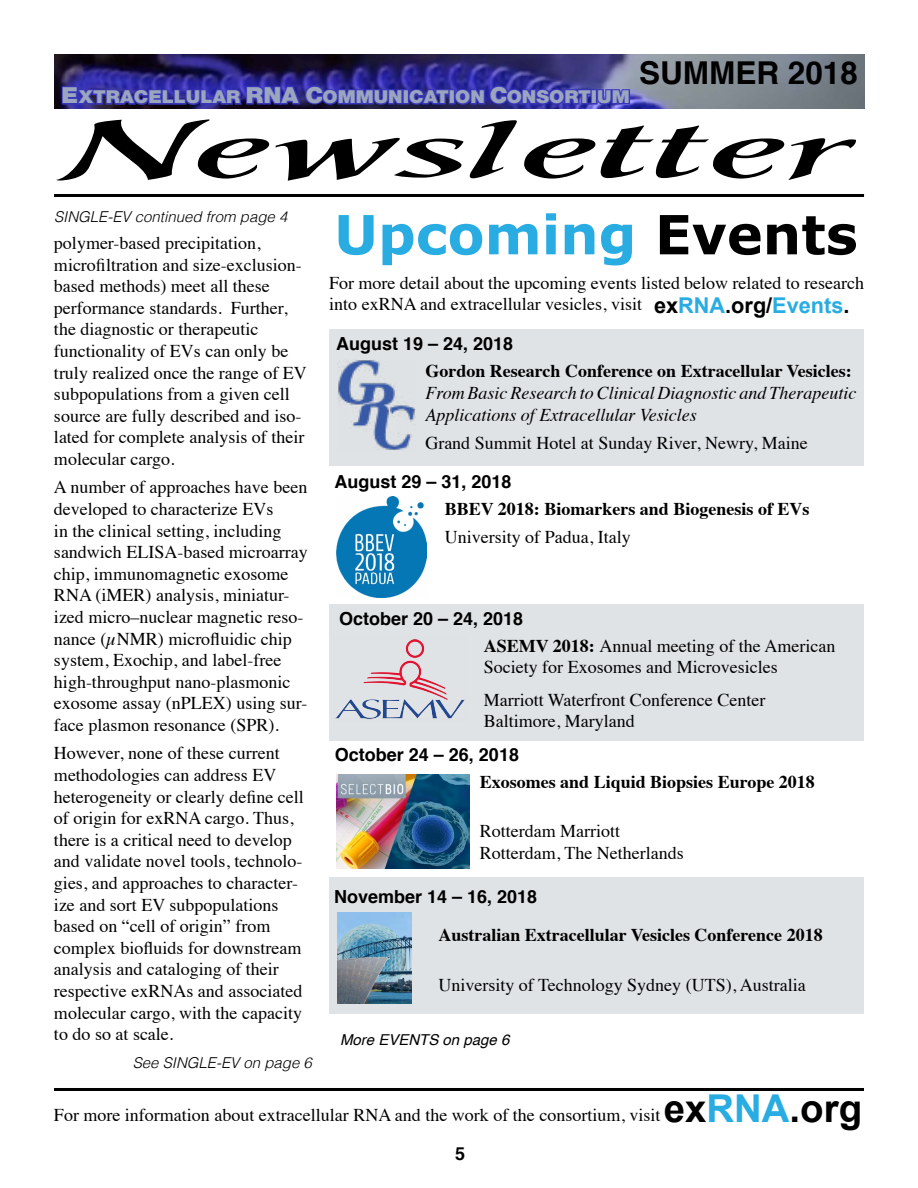
<style>
.page{position:relative;width:918px;height:1188px;background:#fff}
.page>*{position:absolute;margin:0;border:0;box-sizing:border-box;transform-origin:0 0}
.t1{font:700 84.75px "Mathematica 5";color:#000;scale:1.88 1}
.t2{font:700 54px "Verdana";color:#28ace2}
.t3{font:700 38.4px "Arial";color:#000}
.t4{font:700 31.5px "Helvetica";color:#000}
.t5{font:700 21.75px "Arial";color:#28ace2}
.t6{font:18px/21.6px "Times";color:#000}
.t7{font:700 18px "Times";color:#000}
.t8{font:italic 18px/21.6px "Times";color:#000}
.t9{font:700 18px "Helvetica";color:#000}
.t10{font:900 17.85px "Helvetica Neue";color:#9ba6be;scale:1.07 1}
.t11{font:italic 300 15px "Helvetica";color:#000}
.t12{font:italic 15px "Helvetica";color:#000}
.s1{font-size:22.2px}
.s2{color:#000}
.s3{font-weight:700}
.s4{color:#28ace2}
</style>
<div class="page">
<div style="left:329px;top:329px;width:535px;height:137px;background:#e0e3e6"></div>
<div style="left:329px;top:604px;width:535px;height:136px;background:#e0e3e6"></div>
<div style="left:329px;top:877px;width:535px;height:137px;background:#e0e3e6"></div>
<img style="left:338px;top:360px;width:78px;height:90px">
<img style="left:336px;top:497px;width:90px;height:101px">
<img style="left:337px;top:774px;width:133px;height:94px">
<img style="left:335px;top:639px;width:130px;height:80px">
<img style="left:338px;top:912px;width:73px;height:92px">
<img style="left:54px;top:54px;width:810px;height:54px">
<svg style="left:60px;top:76px;width:571px;height:33px;background:#333098"></svg>
<hr style="left:54px;top:1088px;width:810px;height:3px;background:#000">
<hr style="left:54px;top:194px;width:810px;height:3px;background:#000">
<h3 class="t4" style="left:639px;top:48px;width:220px">SUMMER 2018</h3>
<p class="t10" style="left:62px;top:86px;width:533px"><span class="s1">E</span>XTRACELLULAR <span class="s1">RNA C</span>OMMUNICATION <span class="s1">C</span>ONSORTIUM</p>
<h1 class="t1" style="left:54px;top:98px;width:428px">Newsletter</h1>
<p class="t11" style="left:54px;top:204px;width:235px">SINGLE-EV continued from page 4</p>
<p class="t6" style="left:54px;top:231px;width:254px">polymer-based precipitation, microfiltration and size-exclusion&shy;based methods) meet all these performance standards. Further, the diagnostic or therapeutic functionality of EVs can only be truly realized once the range of EV subpopulations from a given cell source are fully described and iso&shy;lated for complete analysis of their molecular cargo.</p>
<p class="t6" style="left:54px;top:475px;width:255px">A number of approaches have been developed to characterize EVs<br>in the clinical setting, including sandwich ELISA-based microarray chip, immunomagnetic exosome<br>RNA (iMER) analysis, miniatur&shy;ized micro–nuclear magnetic reso&shy;nance (µNMR) microfluidic chip system, Exochip, and label-free high-throughput nano-plasmonic exosome assay (nPLEX) using sur&shy;face plasmon resonance (SPR).</p>
<p class="t6" style="left:54px;top:741px;width:251px">However, none of these current methodologies can address EV heterogeneity or clearly define cell of origin for exRNA cargo. Thus, there is a critical need to develop and validate novel tools, technolo&shy;gies, and approaches to character&shy;ize and sort EV subpopulations based on “cell of origin” from complex biofluids for downstream analysis and cataloging of their respective exRNAs and associated molecular cargo, with the capacity to do so at scale.</p>
<p class="t11" style="left:133px;top:1050px;width:181px">See SINGLE-EV on page 6</p>
<h2 class="t2" style="left:334px;top:196px;width:525px">Upcoming <span class="s2">Events</span></h2>
<p class="t5" style="left:654px;top:291px;width:197px"><span class="s2">ex</span>RNA<span class="s2">.org/</span>Events<span class="s2">.</span></p>
<p class="t6" style="left:329px;top:271px;width:536px">For more detail about the upcoming events listed below related to research into exRNA and extracellular vesicles, visit</p>
<p class="t9" style="left:336px;top:330px;width:179px">August 19 – 24, 2018</p>
<p class="t7" style="left:425px;top:354px;width:428px">Gordon Research Conference on Extracellular Vesicles:</p>
<p class="t8" style="left:425px;top:381px;width:433px">From Basic Research to Clinical Diagnostic and Therapeutic<br>Applications of Extracellular Vesicles</p>
<p class="t6" style="left:425px;top:431px;width:384px">Grand Summit Hotel at Sunday River, Newry, Maine</p>
<p class="t9" style="left:335px;top:467px;width:179px">August 29 – 31, 2018</p>
<p class="t7" style="left:445px;top:492px;width:366px">BBEV 2018: Biomarkers and Biogenesis of EVs</p>
<p class="t6" style="left:445px;top:525px;width:187px">University of Padua, Italy</p>
<p class="t9" style="left:339px;top:604px;width:186px">October 20 – 24, 2018</p>
<p class="t6" style="left:484px;top:633px;width:353px"><span class="s3">ASEMV 2018:</span> Annual meeting of the American<br>Society for Exosomes and Microvesicles</p>
<p class="t6" style="left:484px;top:687px;width:283px">Marriott Waterfront Conference Center<br>Baltimore, Maryland</p>
<p class="t9" style="left:335px;top:740px;width:186px">October 24 – 26, 2018</p>
<p class="t7" style="left:480px;top:765px;width:337px">Exosomes and Liquid Biopsies Europe 2018</p>
<p class="t6" style="left:480px;top:819px;width:206px">Rotterdam Marriott<br>Rotterdam, The Netherlands</p>
<p class="t9" style="left:334px;top:883px;width:205px">November 14 – 16, 2018</p>
<p class="t7" style="left:438px;top:918px;width:386px">Australian Extracellular Vesicles Conference 2018</p>
<p class="t6" style="left:438px;top:972px;width:369px">University of Technology Sydney (UTS), Australia</p>
<p class="t12" style="left:340px;top:1027px;width:171px">More EVENTS on page 6</p>
<h3 class="t3" style="left:664px;top:1083px;width:200px">ex<span class="s4">RNA</span>.org</h3>
<p class="t6" style="left:54px;top:1102px;width:608px">For more information about extracellular RNA and the work of the consortium, visit</p>
<p class="t9" style="left:455px;top:1139px;width:12px">5</p>
</div>
